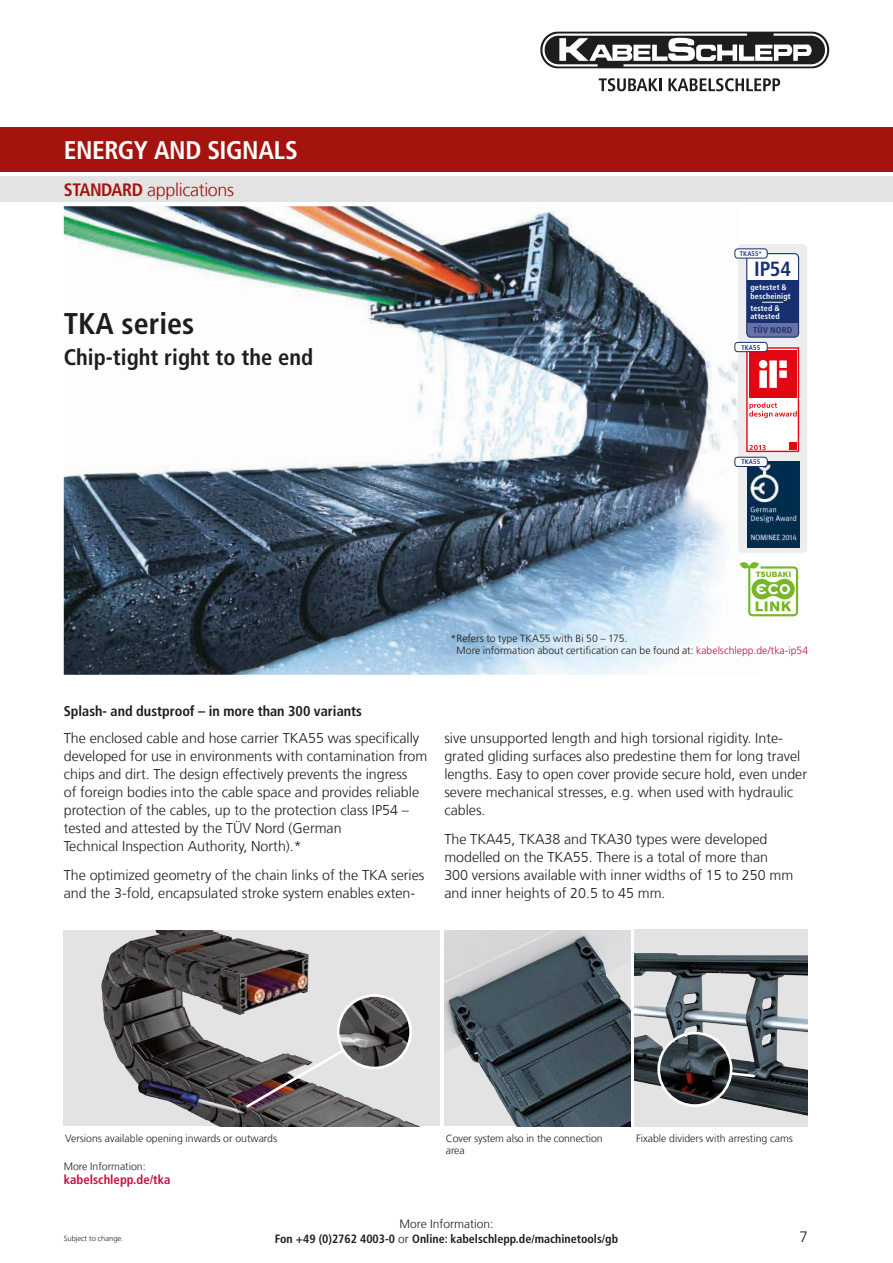
<style>
.page{position:relative;width:893px;height:1263px;background:#fff}
.page>*{position:absolute;margin:0;border:0;box-sizing:border-box;transform-origin:0 0}
.t1{font:700 condensed 30px "Frutiger LT Com";color:#1d1d1b}
.t2{font:700 condensed 25.5px "Frutiger LT Com";letter-spacing:-.015em;color:#fff}
.t3{font:700 condensed 22.5px "Frutiger LT Com";color:#1d1d1b}
.t4{font:700 condensed 20.55px "Frutiger LT Com";color:#163072}
.t5{font:300 18px "Frutiger LT Com";letter-spacing:-.02em;color:#a4130e}
.t6{font:300 15px "Frutiger LT Com";color:#1d1d1b}
.t7{font:300 14.25px/18px "Frutiger LT Com";color:#1d1d1b}
.t8{font:700 condensed 14.25px "Frutiger LT Com";color:#1d1d1b}
.t9{font:700 condensed 12.75px "Frutiger LT Com";color:#c40e40}
.t10{font:700 condensed 12px/14.4px "Frutiger LT Com";color:#1d1d1b;text-align:center}
.t11{font:300 10.5px/12px "Frutiger LT Com";color:#1d1d1b}
.t12{font:300 10.5px/12px "Frutiger LT";color:#1d1d1b}
.t13{font:700 condensed 8.55px "Frutiger LT Com";letter-spacing:.03em;color:#163072}
.t14{font:700 condensed 8.1px/8.7px "Frutiger LT Com";letter-spacing:.015em;color:#fff}
.t15{font:300 7.5px "Frutiger LT Com";color:#1d1d1b}
.t16{font:700 condensed 6.75px "Frutiger LT Com";letter-spacing:.02em;color:#163072}
.s1{font-weight:700;font-stretch:condensed}
.s2{color:#c40e40}
.s3{font-weight:300;font-stretch:normal}
</style>
<div class="page">
<svg style="left:540px;top:32px;width:289px;height:36px"></svg>
<svg style="left:542px;top:34px;width:285px;height:32px"></svg>
<svg style="left:599px;top:78px;width:62px;height:13px"></svg>
<svg style="left:668px;top:78px;width:112px;height:13px"></svg>
<img style="left:64px;top:206px;width:674px;height:469px">
<div style="left:0;top:176px;width:893px;height:26px;background:#e3e3e3"></div>
<div style="left:0;top:128px;width:893px;height:44px;background:#a4130e"></div>
<div style="left:64px;top:930px;width:376px;height:196px;background:#e3e3e3"></div>
<img style="left:101px;top:930px;width:317px;height:196px">
<img style="left:444px;top:930px;width:186px;height:196px">
<img style="left:338px;top:995px;width:73px;height:73px;border-radius:36px">
<div style="left:337px;top:994px;width:75px;height:75px;border:3px solid #fff;border-radius:50%"></div>
<img style="left:244px;top:1047px;width:102px;height:63px">
<div style="left:738px;top:244px;width:69px;height:309px;background:#ededed;border-radius:4px"></div>
<svg style="left:739px;top:562px;width:60px;height:55px"></svg>
<div style="left:746px;top:347px;width:53px;height:105px;border:1px solid #e30613"></div>
<svg style="left:747px;top:348px;width:51px;height:103px;background:#f3979c"></svg>
<div style="left:747px;top:254px;width:51px;height:83px;background:#fff;border-radius:4px"></div>
<div style="left:747px;top:281px;width:51px;height:42px;background:#163072"></div>
<svg style="left:762px;top:302px;width:21px;height:1px"></svg>
<div style="left:747px;top:323px;width:51px;height:14px;background:#6a71a5"></div>
<div style="left:746px;top:253px;width:53px;height:85px;border:1px solid #163072;border-radius:4px"></div>
<img style="left:635px;top:929px;width:173px;height:197px">
<img style="left:659px;top:1033px;width:72px;height:72px;border-radius:36px">
<div style="left:657px;top:1032px;width:75px;height:75px;border:3px solid #fff;border-radius:50%"></div>
<svg style="left:728px;top:1070px;width:29px;height:9px"></svg>
<img style="left:747px;top:462px;width:52px;height:85px">
<div style="left:735px;top:342px;width:32px;height:10px;background:#fff;border-radius:3px"></div>
<div style="left:735px;top:342px;width:32px;height:10px;border:1px solid #163072;border-radius:3px"></div>
<div style="left:735px;top:457px;width:32px;height:9px;background:#fff;border-radius:3px"></div>
<div style="left:735px;top:457px;width:32px;height:10px;border:1px solid #163072;border-radius:3px"></div>
<div style="left:735px;top:249px;width:32px;height:9px;background:#fff;border-radius:3px"></div>
<div style="left:735px;top:249px;width:32px;height:9px;border:1px solid #163072;border-radius:3px"></div>
<h2 class="t2" style="left:64px;top:135px;width:236px">ENERGY AND SIGNALS</h2>
<p class="t5" style="left:64px;top:180px;width:172px"><span class="s1">STANDARD</span> applications</p>
<h1 class="t1" style="left:64px;top:305px;width:132px">TKA series</h1>
<h3 class="t3" style="left:64px;top:344px;width:251px">Chip-tight right to the end</h3>
<p class="t16" style="left:740px;top:250px;width:24px">TKA55*</p>
<h3 class="t4" style="left:754px;top:257px;width:38px">IP54</h3>
<p class="t14" style="left:750px;top:283px;width:42px">getestet &amp; bescheinigt</p>
<p class="t14" style="left:750px;top:304px;width:31px">tested &amp; attested</p>
<p class="t13" style="left:753px;top:325px;width:41px">TÜV NORD</p>
<p class="t16" style="left:741px;top:343px;width:20px">TKA55</p>
<p class="t16" style="left:741px;top:458px;width:20px">TKA55</p>
<p class="t12" style="left:456px;top:633px;width:353px;text-indent:-6px">*Refers to type TKA55 with Bi 50 – 175.<br>More information about certification can be found at: <span class="s2">kabelschlepp.de/tka-ip54</span></p>
<p class="t8" style="left:64px;top:702px;width:300px">Splash- and dustproof – in more than 300 variants</p>
<p class="t7" style="left:64px;top:730px;width:365px">The enclosed cable and hose carrier TKA55 was specifically developed for use in environments with contamination from chips and dirt. The design effectively prevents the ingress<br>of foreign bodies into the cable space and provides reliable protection of the cables, up to the protection class IP54 – tested and attested by the TÜV Nord (German<br>Technical Inspection Authority, North).*</p>
<p class="t7" style="left:64px;top:866px;width:362px">The optimized geometry of the chain links of the TKA series and the 3-fold, encapsulated stroke system enables exten-</p>
<p class="t7" style="left:444px;top:729px;width:364px">sive unsupported length and high torsional rigidity. Inte&shy;grated gliding surfaces also predestine them for long travel lengths. Easy to open cover provide secure hold, even under severe mechanical stresses, e.g. when used with hydraulic cables.</p>
<p class="t7" style="left:444px;top:830px;width:350px">The TKA45, TKA38 and TKA30 types were developed modelled on the TKA55. There is a total of more than 300 versions available with inner widths of 15 to 250 mm and inner heights of 20.5 to 45 mm.</p>
<p class="t11" style="left:65px;top:1132px;width:213px">Versions available opening inwards or outwards</p>
<p class="t11" style="left:636px;top:1132px;width:158px">Fixable dividers with arresting cams</p>
<p class="t11" style="left:446px;top:1132px;width:158px">Cover system also in the connection area</p>
<p class="t11" style="left:64px;top:1160px;width:83px">More Information:</p>
<p class="t9" style="left:64px;top:1172px;width:108px">kabelschlepp.de/tka</p>
<p class="t10" style="left:275px;top:1217px;width:345px"><span class="s3">More Information:<br></span>Fon +49 (0)2762 4003-0 <span class="s3">or</span> Online: kabelschlepp.de/machinetools/gb</p>
<p class="t15" style="left:64px;top:1234px;width:61px">Subject to change.</p>
<p class="t6" style="left:800px;top:1228px;width:10px">7</p>
</div>
